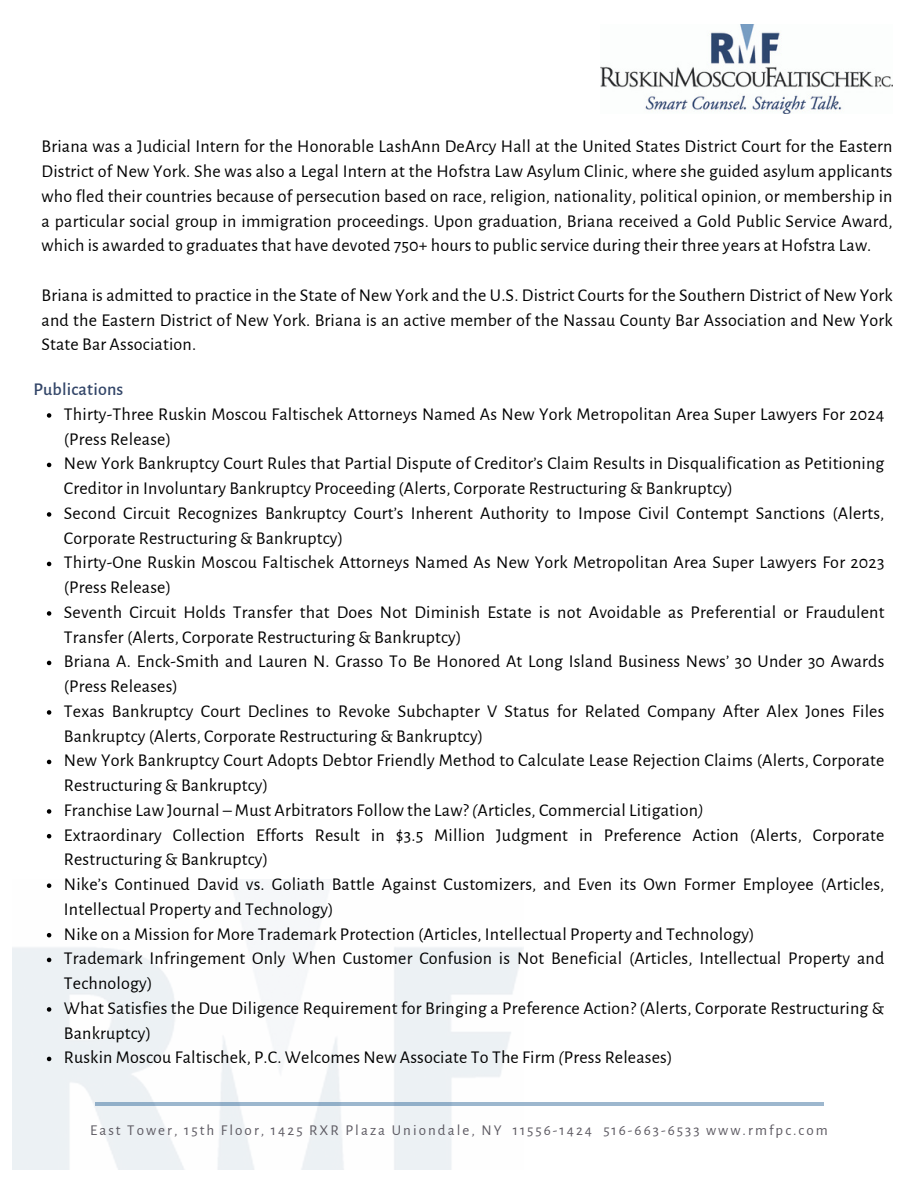
<style>
.page{position:relative;width:918px;height:1188px;background:#fff}
.page>*{position:absolute;margin:0;border:0;box-sizing:border-box;transform-origin:0 0}
.t1{font:18px/24.8px "Alegreya Sans";letter-spacing:.01em;color:#000}
.t2{font:500 18px "Alegreya Sans";letter-spacing:.01em;color:#324568}
.t3{font:15px "Alegreya Sans";letter-spacing:.135em;color:#5d5a62}
.s1{font-style:italic}
</style>
<div class="page">
<img style="left:600px;top:25px;width:293px;height:89px">
<hr style="left:95px;top:1103px;width:728px;height:3px;background:#0f5089">
<svg style="left:47px;top:413px;width:4px;height:5px"></svg>
<svg style="left:47px;top:463px;width:4px;height:4px"></svg>
<svg style="left:47px;top:512px;width:4px;height:5px"></svg>
<svg style="left:47px;top:562px;width:4px;height:4px"></svg>
<svg style="left:47px;top:611px;width:4px;height:5px"></svg>
<svg style="left:47px;top:661px;width:4px;height:4px"></svg>
<svg style="left:47px;top:710px;width:4px;height:5px"></svg>
<svg style="left:47px;top:760px;width:4px;height:4px"></svg>
<svg style="left:47px;top:809px;width:4px;height:5px"></svg>
<svg style="left:47px;top:834px;width:4px;height:4px"></svg>
<svg style="left:47px;top:883px;width:4px;height:5px"></svg>
<svg style="left:29px;top:933px;width:46px;height:31px"></svg>
<svg style="left:47px;top:1007px;width:4px;height:5px"></svg>
<div style="left:30px;top:1037px;width:46px;height:46px;background:#ecf1f4"></div>
<p class="t1" style="left:42px;top:135px;width:853px;text-align:justify">Briana was a Judicial Intern for the Honorable LashAnn DeArcy Hall at the United States District Court for the Eastern District of New York. She was also a Legal Intern at the Hofstra Law Asylum Clinic, where she guided asylum applicants who fled their countries because of persecution based on race, religion, nationality, political opinion, or membership in a particular social group in immigration proceedings. Upon graduation, Briana received a Gold Public Service Award, which is awarded to graduates that have devoted 750+ hours to public service during their three years at Hofstra Law.</p>
<p class="t1" style="left:42px;top:283px;width:853px;text-align:justify">Briana is admitted to practice in the State of New York and the U.S. District Courts for the Southern District of New York and the Eastern District of New York. Briana is an active member of the Nassau County Bar Association and New York State Bar Association.</p>
<p class="t2" style="left:33px;top:381px;width:92px">Publications</p>
<h2 class="t1" style="left:64px;top:402px;width:822px">Thirty-Three Ruskin Moscou Faltischek Attorneys Named As New York Metropolitan Area Super Lawyers For 2024 (Press Release)</h2>
<h2 class="t1" style="left:64px;top:452px;width:822px">New York Bankruptcy Court Rules that Partial Dispute of Creditor’s Claim Results in Disqualification as Petitioning<br>Creditor in Involuntary Bankruptcy Proceeding (Alerts, Corporate Restructuring &amp; Bankruptcy)</h2>
<h1 class="t1" style="left:64px;top:501px;width:822px">Second Circuit Recognizes Bankruptcy Court’s Inherent Authority to Impose Civil Contempt Sanctions (Alerts,<br>Corporate Restructuring &amp; Bankruptcy)</h1>
<p class="t1" style="left:64px;top:551px;width:822px">Thirty-One Ruskin Moscou Faltischek Attorneys Named As New York Metropolitan Area Super Lawyers For 2023 (Press Release)</p>
<p class="t1" style="left:64px;top:600px;width:822px">Seventh Circuit Holds Transfer that Does Not Diminish Estate is not Avoidable as Preferential or Fraudulent<br>Transfer (Alerts, Corporate Restructuring &amp; Bankruptcy)</p>
<p class="t1" style="left:64px;top:650px;width:822px">Briana A. Enck-Smith and Lauren N. Grasso To Be Honored At Long Island Business News’ 30 Under 30 Awards (Press Releases)</p>
<p class="t1" style="left:64px;top:699px;width:822px">Texas Bankruptcy Court Declines to Revoke Subchapter V Status for Related Company After Alex Jones Files<br>Bankruptcy (Alerts, Corporate Restructuring &amp; Bankruptcy)</p>
<p class="t1" style="left:64px;top:749px;width:822px">New York Bankruptcy Court Adopts Debtor Friendly Method to Calculate Lease Rejection Claims (Alerts, Corporate<br>Restructuring &amp; Bankruptcy)</p>
<p class="t1" style="left:64px;top:798px;width:641px">Franchise Law Journal – Must Arbitrators Follow the Law? <span class="s1">(</span>Articles, Commercial Litigation<span class="s1">)</span></p>
<p class="t1" style="left:64px;top:823px;width:822px">Extraordinary Collection Efforts Result in $3.5 Million Judgment in Preference Action (Alerts, Corporate<br>Restructuring &amp; Bankruptcy)</p>
<p class="t1" style="left:64px;top:872px;width:822px">Nike’s Continued David vs. Goliath Battle Against Customizers, and Even its Own Former Employee (Articles,<br>Intellectual Property and Technology)</p>
<p class="t1" style="left:64px;top:922px;width:692px">Nike on a Mission for More Trademark Protection (Articles, Intellectual Property and Technology)</p>
<p class="t1" style="left:64px;top:947px;width:822px">Trademark Infringement Only When Customer Confusion is Not Beneficial (Articles, Intellectual Property and<br>Technology)</p>
<p class="t1" style="left:64px;top:996px;width:822px">What Satisfies the Due Diligence Requirement for Bringing a Preference Action? (Alerts, Corporate Restructuring &amp;<br>Bankruptcy)</p>
<p class="t1" style="left:64px;top:1046px;width:610px">Ruskin Moscou Faltischek, P.C. Welcomes New Associate To The Firm <span class="s1">(</span>Press Releases)</p>
<p class="t3" style="left:90px;top:1123px;width:739px">East Tower, 15th Floor, 1425 RXR Plaza Uniondale, NY 11556-1424 516-663-6533 www.rmfpc.com</p>
</div>
